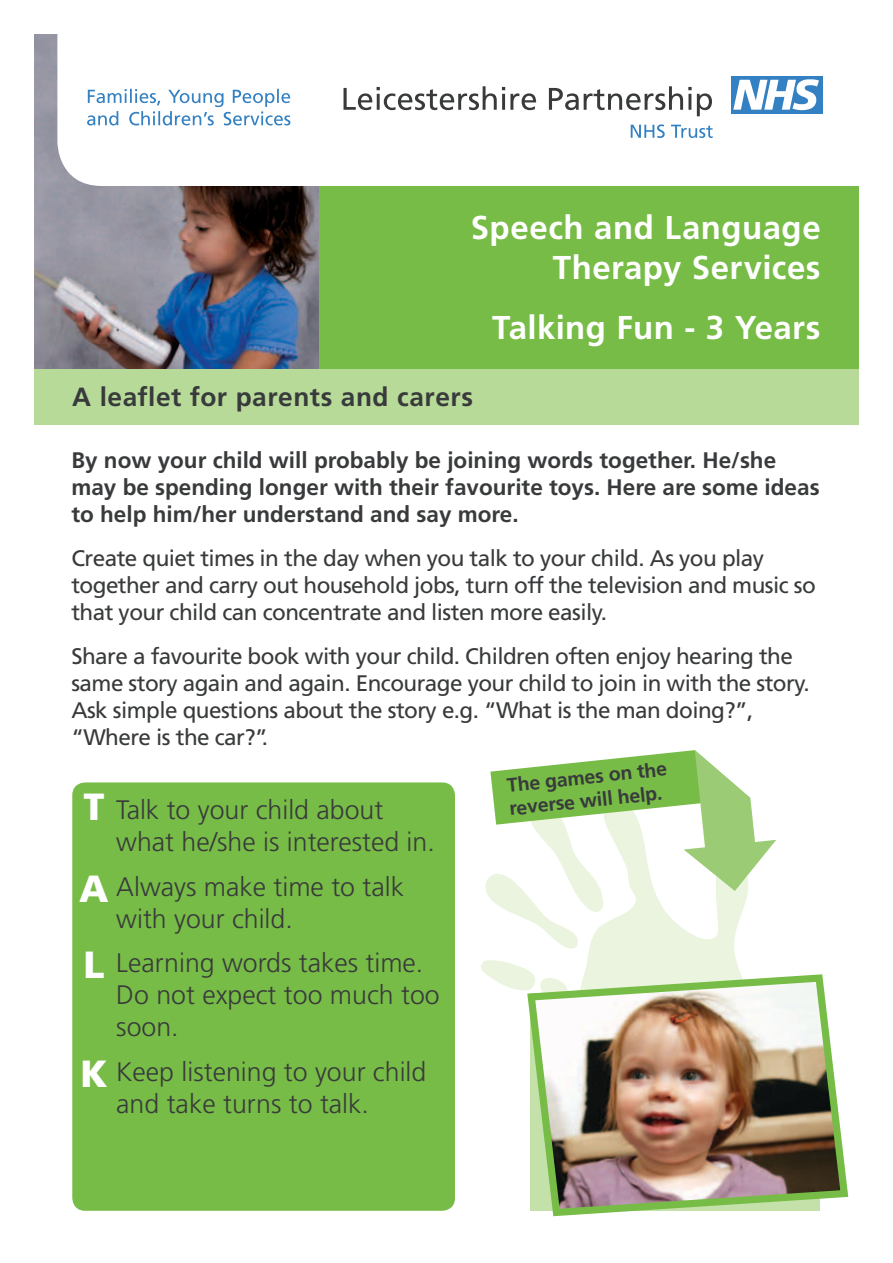
<style>
.page{position:relative;width:893px;height:1263px;background:#fff}
.page>*{position:absolute;margin:0;border:0;box-sizing:border-box;transform-origin:0 0}
.t1{font:900 37.8px/81.4px "Frutiger";color:#fff}
.t2{font:700 33px/39.6px "Frutiger";letter-spacing:.015em;color:#fff;text-align:right}
.t3{font:300 26.7px/32px "Frutiger";color:#383a3b}
.t4{font:700 26.25px "Frutiger";letter-spacing:.02em;color:#383a3b}
.t5{font:22.5px/27px "Frutiger";letter-spacing:-.025em;color:#383a3b}
.t6{font:700 22.5px/27px "Frutiger";color:#383a3b}
.t7{font:700 19.5px/23.4px "Frutiger";color:#383a3b}
</style>
<div class="page">
<div style="left:34px;top:127px;width:825px;height:287px;background:#77bc46"></div>
<img style="left:34px;top:34px;width:285px;height:335px">
<svg style="left:57px;top:34px;width:802px;height:152px"></svg>
<div style="left:34px;top:369px;width:825px;height:55px;background:#b7da98"></div>
<div style="left:585px;top:949px;width:154px;height:21px;background:#eaf4de"></div>
<svg style="left:481px;top:960px;width:46px;height:30px"></svg>
<img style="left:523px;top:970px;width:326px;height:247px">
<div style="left:72px;top:782px;width:383px;height:429px;background:#77bc46;border-radius:13px"></div>
<svg style="left:485px;top:750px;width:291px;height:199px"></svg>
<svg style="left:87px;top:89px;width:203px;height:36px"></svg>
<svg style="left:343px;top:86px;width:193px;height:24px"></svg>
<svg style="left:549px;top:86px;width:163px;height:30px"></svg>
<svg style="left:631px;top:124px;width:34px;height:14px"></svg>
<svg style="left:671px;top:125px;width:42px;height:13px"></svg>
<div style="left:731px;top:76px;width:91px;height:37px;background:#3381c2"></div>
<svg style="left:733px;top:79px;width:86px;height:31px"></svg>
<h2 class="t2" style="left:471px;top:207px;width:351px">Speech and Language<br>Therapy Services</h2>
<h2 class="t2" style="left:492px;top:307px;width:330px">Talking Fun - 3 Years</h2>
<p class="t4" style="left:72px;top:381px;width:402px">A leaflet for parents and carers</p>
<p class="t6" style="left:71px;top:446px;width:750px">By now your child will probably be joining words together. He/she may be spending longer with their favourite toys. Here are some ideas to help him/her understand and say more.</p>
<p class="t5" style="left:71px;top:544px;width:746px">Create quiet times in the day when you talk to your child. As you play together and carry out household jobs, turn off the television and music so that your child can concentrate and listen more easily.</p>
<p class="t5" style="left:71px;top:642px;width:740px">Share a favourite book with your child. Children often enjoy hearing the same story again and again. Encourage your child to join in with the story.<br>Ask simple questions about the story e.g. “What is the man doing?”, “Where is the car?”.</p>
<h1 class="t1" style="left:79px;top:766px;width:31px">T<br>A</h1>
<h1 class="t1" style="left:84px;top:924px;width:23px">L</h1>
<h1 class="t1" style="left:80px;top:1032px;width:29px">K</h1>
<p class="t3" style="left:116px;top:794px;width:320px">Talk to your child about what he/she is interested in.</p>
<p class="t3" style="left:116px;top:870px;width:289px">Always make time to talk with your child.</p>
<p class="t3" style="left:116px;top:947px;width:325px">Learning words takes time.<br>Do not expect too much too soon.</p>
<p class="t3" style="left:116px;top:1055px;width:312px">Keep listening to your child and take turns to talk.</p>
<p class="t7" style="left:506px;top:773px;width:162px;rotate:-6deg">The games on the reverse will help.</p>
</div>
